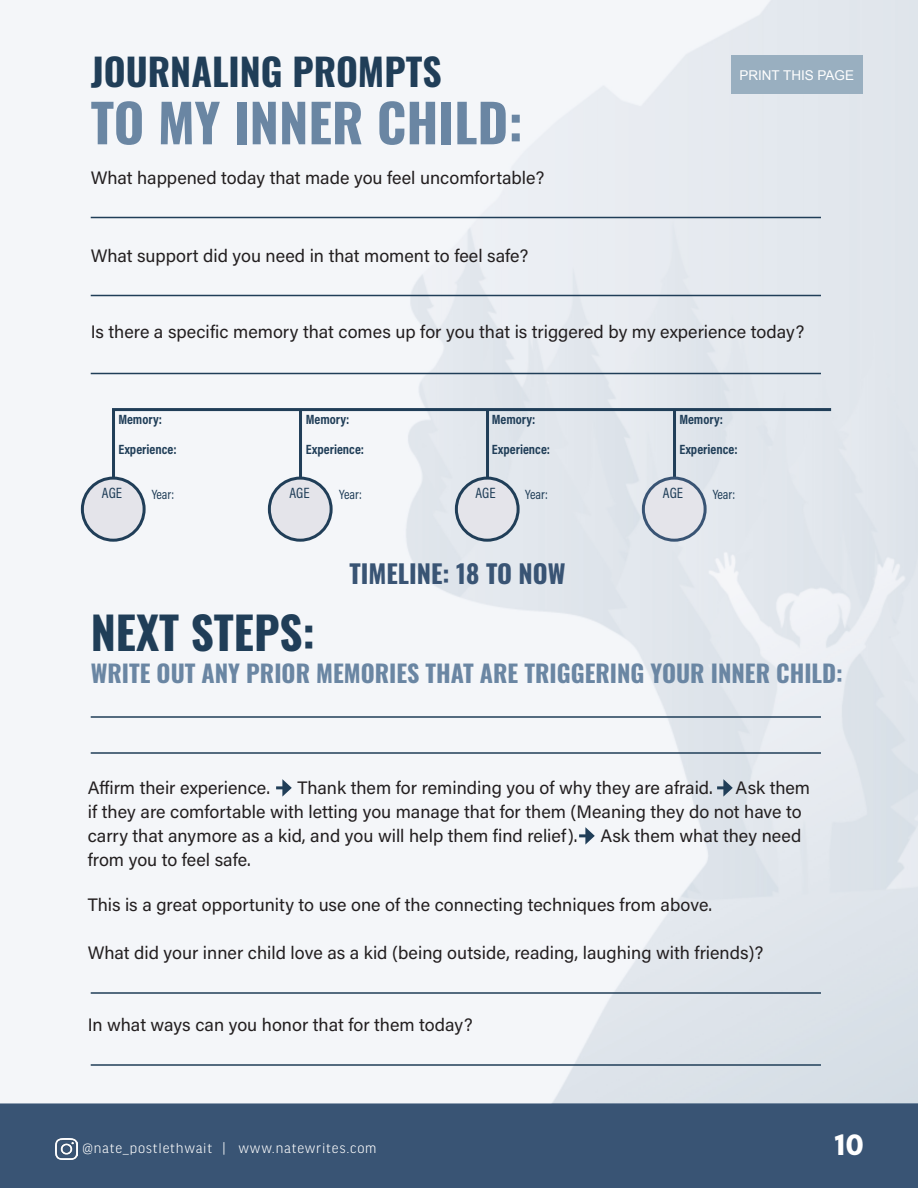
<style>
.page{position:relative;width:918px;height:1188px;background:#fff}
.page>*{position:absolute;margin:0;border:0;box-sizing:border-box;transform-origin:0 0}
.t1{font:700 52.5px "Oswald";color:#6a86a3}
.t2{font:700 45px "Oswald";color:#203e58}
.t3{font:700 37.5px "Oswald";color:#203e58}
.t4{font:700 33px "Serenity";color:#fff}
.t5{font:700 25.5px "Oswald";color:#395474}
.t6{font:700 24px "Oswald";color:#6a86a3}
.t7{font:18px/24px "Acumin Pro";color:#231f20}
.t8{font:300 15px "Good Headline Pro";letter-spacing:.05em;color:#fff}
.t9{font:15px "Acumin Pro Cond";color:#203e58}
.t10{font:700 13.5px "Acumin Pro Cond";color:#203e58}
.t11{font:13.5px "Acumin Pro Cond";letter-spacing:-.005em;color:#203e58}
.t12{font:13.5px "Arial";color:#fff}
</style>
<div class="page">
<div style="left:0;top:1104px;width:918px;height:84px;background:#395474"></div>
<img style="left:56px;top:1138px;width:21px;height:21px">
<img style="left:0;top:0;width:918px;height:1104px">
<hr style="left:91px;top:217px;width:730px;height:1px;background:#203e58">
<hr style="left:91px;top:295px;width:730px;height:1px;background:#203e58">
<hr style="left:91px;top:373px;width:730px;height:1px;background:#203e58">
<hr style="left:91px;top:716px;width:730px;height:2px;background:#203e58">
<hr style="left:91px;top:752px;width:730px;height:2px;background:#203e58">
<hr style="left:91px;top:992px;width:730px;height:2px;background:#203e58">
<hr style="left:91px;top:1064px;width:730px;height:2px;background:#203e58">
<div style="left:731px;top:56px;width:131px;height:38px;background:#99afc0"></div>
<hr style="left:112px;top:408px;width:719px;height:3px;background:#203e58">
<hr style="left:112px;top:410px;width:3px;height:68px;background:#203e58">
<hr style="left:299px;top:409px;width:3px;height:69px;background:#203e58">
<hr style="left:486px;top:409px;width:3px;height:69px;background:#203e58">
<hr style="left:673px;top:409px;width:3px;height:69px;background:#203e58">
<div style="left:82px;top:478px;width:62px;height:62px;background:#e4e4ea;border-radius:50%"></div>
<div style="left:81px;top:477px;width:65px;height:65px;border:3px solid #203e58;border-radius:50%"></div>
<div style="left:269px;top:478px;width:62px;height:62px;background:#e4e4ea;border-radius:50%"></div>
<div style="left:268px;top:477px;width:65px;height:65px;border:3px solid #203e58;border-radius:50%"></div>
<div style="left:456px;top:478px;width:62px;height:62px;background:#e4e4ea;border-radius:50%"></div>
<div style="left:455px;top:477px;width:65px;height:65px;border:3px solid #203e58;border-radius:50%"></div>
<div style="left:643px;top:478px;width:62px;height:62px;background:#e4e4ea;border-radius:50%"></div>
<div style="left:642px;top:477px;width:65px;height:65px;border:3px solid #395474;border-radius:50%"></div>
<svg style="left:276px;top:779px;width:16px;height:18px"></svg>
<svg style="left:579px;top:827px;width:16px;height:18px"></svg>
<svg style="left:717px;top:779px;width:16px;height:18px"></svg>
<p class="t3" style="left:91px;top:52px;width:353px">JOURNALING PROMPTS</p>
<p class="t1" style="left:91px;top:95px;width:434px">TO MY INNER CHILD:</p>
<p class="t7" style="left:91px;top:165px;width:455px">What happened today that made you feel uncomfortable?</p>
<p class="t7" style="left:91px;top:243px;width:439px">What support did you need in that moment to feel safe?</p>
<p class="t12" style="left:739px;top:66px;width:116px">PRINT THIS PAGE</p>
<p class="t7" style="left:91px;top:319px;width:715px">Is there a specific memory that comes up for you that is triggered by my experience today?</p>
<p class="t10" style="left:118px;top:410px;width:45px">Memory:</p>
<p class="t10" style="left:306px;top:410px;width:45px">Memory:</p>
<p class="t10" style="left:492px;top:410px;width:45px">Memory:</p>
<p class="t10" style="left:679px;top:410px;width:45px">Memory:</p>
<p class="t10" style="left:118px;top:440px;width:60px">Experience:</p>
<p class="t10" style="left:306px;top:440px;width:60px">Experience:</p>
<p class="t10" style="left:492px;top:440px;width:60px">Experience:</p>
<p class="t10" style="left:679px;top:440px;width:60px">Experience:</p>
<p class="t9" style="left:102px;top:483px;width:22px">AGE</p>
<p class="t11" style="left:152px;top:485px;width:24px">Year:</p>
<p class="t9" style="left:289px;top:483px;width:22px">AGE</p>
<p class="t11" style="left:339px;top:485px;width:24px">Year:</p>
<p class="t9" style="left:475px;top:483px;width:22px">AGE</p>
<p class="t11" style="left:525px;top:485px;width:24px">Year:</p>
<p class="t9" style="left:663px;top:483px;width:22px">AGE</p>
<p class="t11" style="left:713px;top:485px;width:24px">Year:</p>
<p class="t2" style="left:91px;top:609px;width:226px">NEXT STEPS:</p>
<p class="t5" style="left:350px;top:560px;width:218px">TIMELINE: 18 TO NOW</p>
<p class="t6" style="left:91px;top:660px;width:754px">WRITE OUT ANY PRIOR MEMORIES THAT ARE TRIGGERING YOUR INNER CHILD:</p>
<p class="t7" style="left:88px;top:775px;width:184px">Affirm their experience.</p>
<p class="t7" style="left:297px;top:775px;width:417px">Thank them for reminding you of why they are afraid.</p>
<p class="t7" style="left:88px;top:775px;width:724px;text-indent:648px">Ask them if they are comfortable with letting you manage that for them (Meaning they do not have to carry that anymore as a kid, and you will help them find relief).</p>
<p class="t7" style="left:600px;top:823px;width:202px">Ask them what they need</p>
<p class="t7" style="left:88px;top:847px;width:165px">from you to feel safe.</p>
<p class="t7" style="left:88px;top:892px;width:626px">This is a great opportunity to use one of the connecting techniques from above.</p>
<p class="t7" style="left:88px;top:940px;width:677px">What did your inner child love as a kid (being outside, reading, laughing with friends)?</p>
<p class="t7" style="left:88px;top:1012px;width:387px">In what ways can you honor that for them today?</p>
<p class="t8" style="left:82px;top:1141px;width:295px">@nate_postlethwait | www.natewrites.com</p>
<h3 class="t4" style="left:834px;top:1126px;width:31px">10</h3>
</div>
